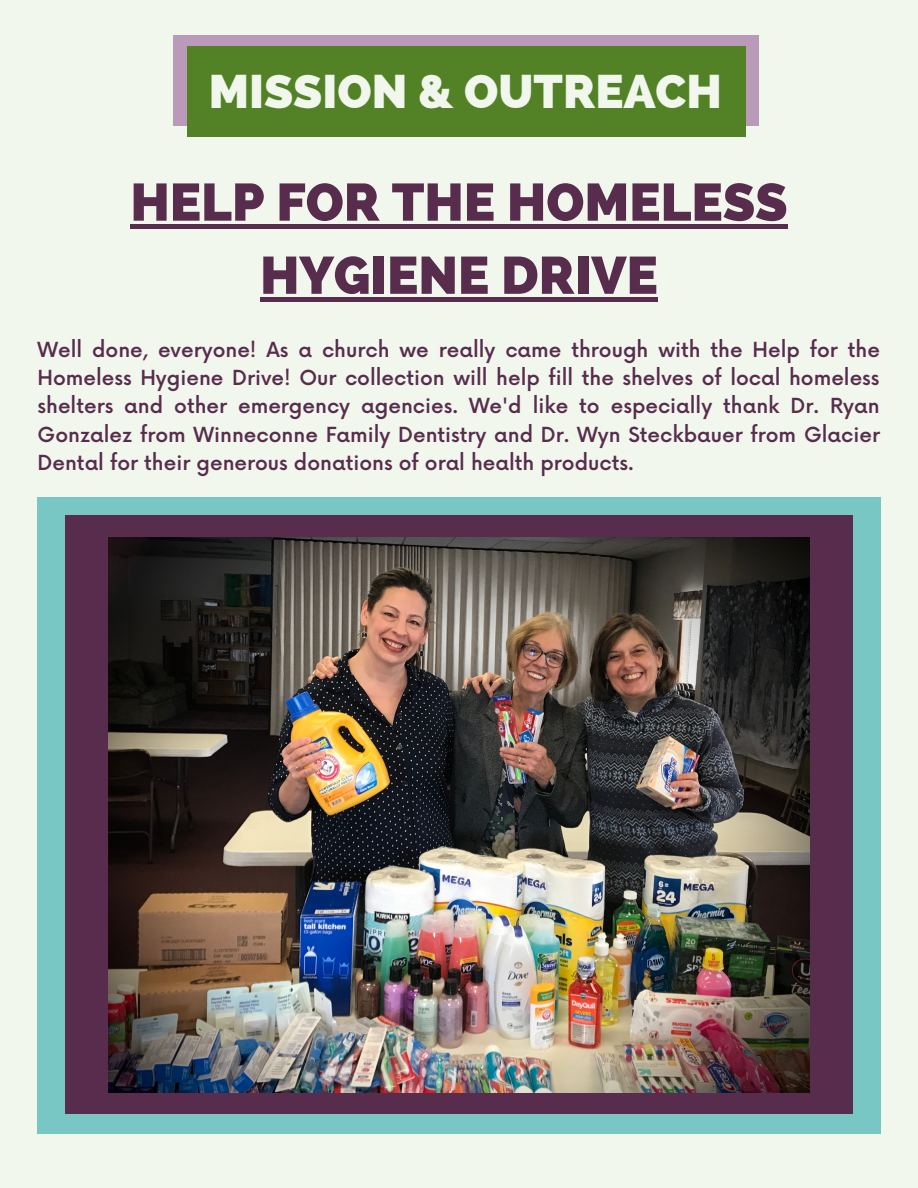
<style>
.page{position:relative;width:918px;height:1188px;background:#f1f7ed}
.page>*{position:absolute;margin:0;border:0;box-sizing:border-box;transform-origin:0 0}
.t1{font:800 52.5px/73.2px "Raleway";color:#582c4d;text-align:center}
.t2{font:800 47.25px "Raleway";color:#f1f7ed}
.t3{font:500 20.25px/28.2px "Now";color:#582c4d;text-align:justify}
</style>
<div class="page">
<div style="left:38px;top:497px;width:842px;height:637px;background:#79c7c5"></div>
<div style="left:65px;top:515px;width:787px;height:598px;background:#582c4d"></div>
<img style="left:109px;top:537px;width:701px;height:556px">
<div style="left:130px;top:224px;width:658px;height:5px;background:#582c4d"></div>
<div style="left:260px;top:297px;width:398px;height:5px;background:#582c4d"></div>
<div style="left:174px;top:35px;width:585px;height:91px;background:#ba9ab9"></div>
<div style="left:187px;top:46px;width:559px;height:91px;background:#528225"></div>
<h2 class="t2" style="left:209px;top:63px;width:514px">MISSION &amp; OUTREACH</h2>
<h1 class="t1" style="left:130px;top:166px;width:659px">HELP FOR THE HOMELESS<br>HYGIENE DRIVE</h1>
<p class="t3" style="left:38px;top:337px;width:844px">Well done, everyone! As a church we really came through with the Help for the Homeless Hygiene Drive! Our collection will help fill the shelves of local homeless shelters and other emergency agencies. We'd like to especially thank Dr. Ryan Gonzalez from Winneconne Family Dentistry and Dr. Wyn Steckbauer from Glacier Dental for their generous donations of oral health products.</p>
</div>
